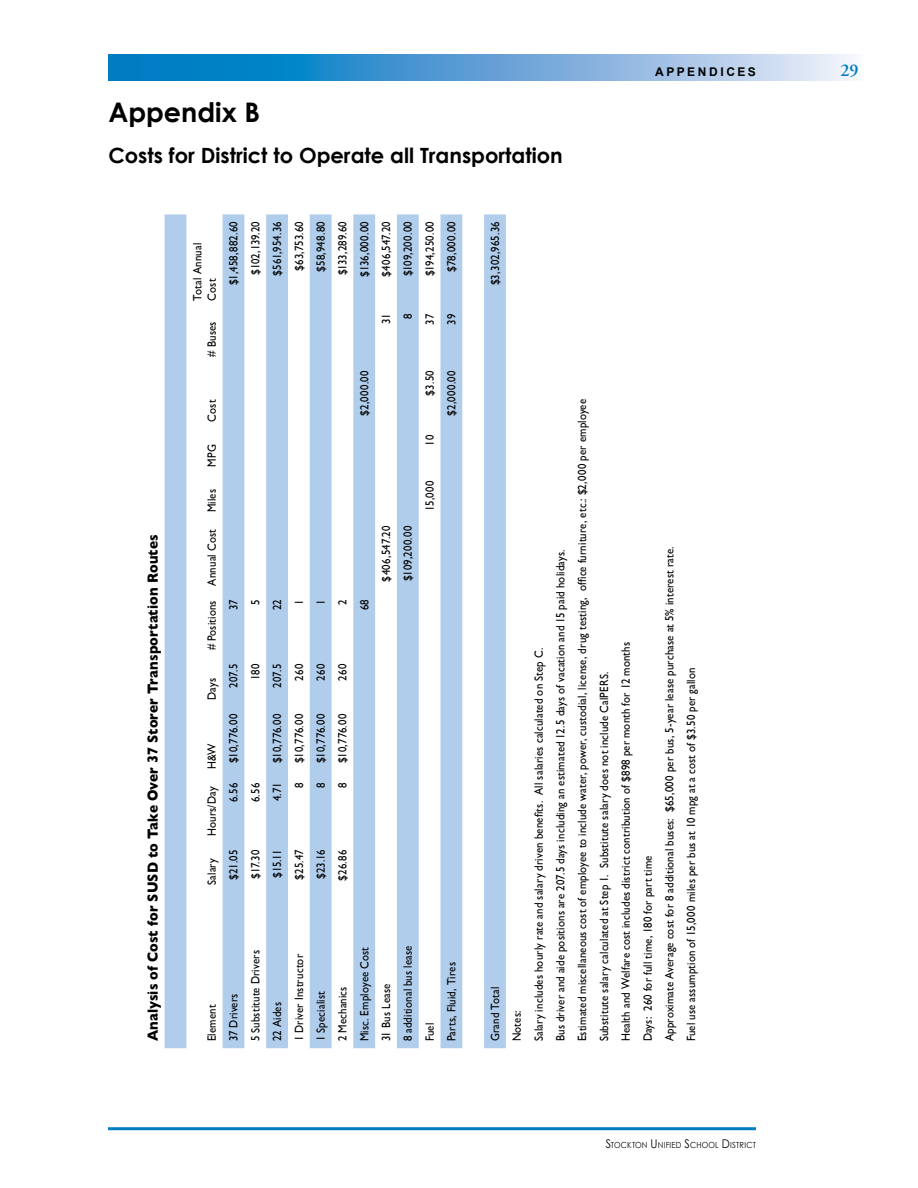
<style>
.page{position:relative;width:918px;height:1188px;background:#fff}
.page>*{position:absolute;margin:0;border:0;box-sizing:border-box;transform-origin:0 0}
.t1{font:700 27px "Century Gothic";color:#000}
.t2{font:700 21px "Century Gothic";color:#000}
.t3{font:600 18px "Adobe Garamond Pro";color:#007cc3}
.t4{font:700 15px "Gill Sans";letter-spacing:.01em;color:#000;scale:.9 1}
.t5{font:12px/21.8px "Gill Sans";letter-spacing:.02em;color:#000;scale:.9 1}
.t6{font:700 12px "Arial";letter-spacing:.215em;color:#000}
.t7{font:8.4px "Century Gothic";letter-spacing:.03em;color:#000;scale:.9 1}
.s1{font-size:12px}
</style>
<div class="page">
<hr style="left:108px;top:1127px;width:648px;height:3px;background:#007cc3">
<svg style="left:108px;top:54px;width:744px;height:27px;background:#60a6d8"></svg>
<svg style="left:165px;top:214px;width:341px;height:834px"></svg>
<h1 class="t1" style="left:108px;top:95px;width:153px">Appendix B</h1>
<h2 class="t2" style="left:108px;top:142px;width:456px">Costs for District to Operate all Transportation</h2>
<p class="t5" style="left:190px;top:301px;width:65px;line-height:14.4px;rotate:-90deg">Total Annual<br>Cost</p>
<p class="t5" style="left:201px;top:357px;width:41px;rotate:-90deg"># Buses</p>
<p class="t5" style="left:223px;top:285px;width:73px;rotate:-90deg">$1,458,882.60</p>
<p class="t5" style="left:244px;top:275px;width:61px;rotate:-90deg">$102,139.20</p>
<p class="t5" style="left:266px;top:276px;width:62px;rotate:-90deg">$561,954.36</p>
<p class="t5" style="left:288px;top:271px;width:57px;rotate:-90deg">$63,753.60</p>
<p class="t5" style="left:310px;top:272px;width:58px;rotate:-90deg">$58,948.80</p>
<p class="t5" style="left:332px;top:275px;width:62px;rotate:-90deg">$133,289.60</p>
<p class="t5" style="left:353px;top:277px;width:63px;rotate:-90deg">$136,000.00</p>
<p class="t5" style="left:375px;top:277px;width:64px;rotate:-90deg">$406,547.20</p>
<p class="t5" style="left:397px;top:276px;width:63px;rotate:-90deg">$109,200.00</p>
<p class="t5" style="left:419px;top:276px;width:63px;rotate:-90deg">$194,250.00</p>
<p class="t5" style="left:441px;top:272px;width:58px;rotate:-90deg">$78,000.00</p>
<p class="t5" style="left:375px;top:324px;width:13px;rotate:-90deg">31</p>
<p class="t5" style="left:397px;top:319px;width:7px;rotate:-90deg">8</p>
<p class="t5" style="left:419px;top:325px;width:13px;rotate:-90deg">37</p>
<p class="t5" style="left:441px;top:325px;width:14px;rotate:-90deg">39</p>
<p class="t5" style="left:484px;top:285px;width:73px;rotate:-90deg">$3,302,965.36</p>
<p class="t6" style="left:704px;top:64px;width:53px">DRAFT</p>
<h3 class="t3" style="left:841px;top:60px;width:20px">29</h3>
<p class="t6" style="left:655px;top:64px;width:102px">APPENDICES</p>
<p class="t4" style="left:141px;top:1041px;width:565px;rotate:-90deg">Analysis of Cost for SUSD to Take Over 37 Storer Transportation Routes</p>
<p class="t5" style="left:201px;top:422px;width:26px;rotate:-90deg">Cost</p>
<p class="t5" style="left:201px;top:467px;width:27px;rotate:-90deg">MPG</p>
<p class="t5" style="left:201px;top:512px;width:27px;rotate:-90deg">Miles</p>
<p class="t5" style="left:201px;top:650px;width:136px;rotate:-90deg"># Positions Annual Cost</p>
<p class="t5" style="left:201px;top:700px;width:26px;rotate:-90deg">Days</p>
<p class="t5" style="left:201px;top:769px;width:30px;rotate:-90deg">H&amp;W</p>
<p class="t5" style="left:201px;top:836px;width:57px;rotate:-90deg">Hours/Day</p>
<p class="t5" style="left:201px;top:885px;width:31px;rotate:-90deg">Salary</p>
<p class="t5" style="left:223px;top:610px;width:13px;rotate:-90deg">37</p>
<p class="t5" style="left:223px;top:688px;width:28px;rotate:-90deg">207.5</p>
<p class="t5" style="left:223px;top:763px;width:56px;rotate:-90deg">$10,776.00</p>
<p class="t5" style="left:223px;top:802px;width:23px;rotate:-90deg">6.56</p>
<p class="t5" style="left:223px;top:880px;width:35px;rotate:-90deg">$21.05</p>
<p class="t5" style="left:244px;top:605px;width:8px;rotate:-90deg">5</p>
<p class="t5" style="left:244px;top:680px;width:20px;rotate:-90deg">180</p>
<p class="t5" style="left:244px;top:802px;width:23px;rotate:-90deg">6.56</p>
<p class="t5" style="left:244px;top:879px;width:34px;rotate:-90deg">$17.30</p>
<p class="t5" style="left:353px;top:416px;width:52px;rotate:-90deg">$2,000.00</p>
<p class="t5" style="left:419px;top:396px;width:30px;rotate:-90deg">$3.50</p>
<p class="t5" style="left:419px;top:446px;width:13px;rotate:-90deg">10</p>
<p class="t5" style="left:441px;top:416px;width:52px;rotate:-90deg">$2,000.00</p>
<p class="t5" style="left:266px;top:610px;width:14px;rotate:-90deg">22</p>
<p class="t5" style="left:288px;top:605px;width:8px;rotate:-90deg">1</p>
<p class="t5" style="left:310px;top:605px;width:8px;rotate:-90deg">1</p>
<p class="t5" style="left:332px;top:605px;width:8px;rotate:-90deg">2</p>
<p class="t5" style="left:353px;top:610px;width:14px;rotate:-90deg">68</p>
<p class="t5" style="left:375px;top:582px;width:64px;rotate:-90deg">$406,547.20</p>
<p class="t5" style="left:397px;top:581px;width:63px;rotate:-90deg">$109,200.00</p>
<p class="t5" style="left:419px;top:511px;width:35px;rotate:-90deg">15,000</p>
<p class="t5" style="left:266px;top:688px;width:28px;rotate:-90deg">207.5</p>
<p class="t5" style="left:288px;top:681px;width:20px;rotate:-90deg">260</p>
<p class="t5" style="left:310px;top:681px;width:20px;rotate:-90deg">260</p>
<p class="t5" style="left:332px;top:681px;width:20px;rotate:-90deg">260</p>
<p class="t5" style="left:266px;top:763px;width:56px;rotate:-90deg">$10,776.00</p>
<p class="t5" style="left:288px;top:763px;width:56px;rotate:-90deg">$10,776.00</p>
<p class="t5" style="left:310px;top:763px;width:56px;rotate:-90deg">$10,776.00</p>
<p class="t5" style="left:332px;top:763px;width:56px;rotate:-90deg">$10,776.00</p>
<p class="t5" style="left:266px;top:801px;width:22px;rotate:-90deg">4.71</p>
<p class="t5" style="left:288px;top:788px;width:8px;rotate:-90deg">8</p>
<p class="t5" style="left:310px;top:788px;width:8px;rotate:-90deg">8</p>
<p class="t5" style="left:332px;top:788px;width:8px;rotate:-90deg">8</p>
<p class="t5" style="left:266px;top:878px;width:33px;rotate:-90deg">$15.11</p>
<p class="t5" style="left:288px;top:880px;width:35px;rotate:-90deg">$25.47</p>
<p class="t5" style="left:310px;top:879px;width:34px;rotate:-90deg">$23.16</p>
<p class="t5" style="left:332px;top:881px;width:36px;rotate:-90deg">$26.86</p>
<p class="t5" style="left:201px;top:1041px;width:42px;rotate:-90deg">Element</p>
<p class="t5" style="left:223px;top:1041px;width:55px;rotate:-90deg">37 Drivers</p>
<p class="t5" style="left:244px;top:1041px;width:103px;rotate:-90deg">5 Substitute Drivers</p>
<p class="t5" style="left:266px;top:1041px;width:45px;rotate:-90deg">22 Aides</p>
<p class="t5" style="left:288px;top:1041px;width:99px;rotate:-90deg">1 Driver Instructor</p>
<p class="t5" style="left:310px;top:1041px;width:57px;rotate:-90deg">1 Specialist</p>
<p class="t5" style="left:332px;top:1041px;width:63px;rotate:-90deg">2 Mechanics</p>
<p class="t5" style="left:353px;top:1041px;width:106px;rotate:-90deg">Misc. Employee Cost</p>
<p class="t5" style="left:375px;top:1041px;width:66px;rotate:-90deg">31 Bus Lease</p>
<p class="t5" style="left:397px;top:1041px;width:108px;rotate:-90deg">8 additional bus lease</p>
<p class="t5" style="left:419px;top:1041px;width:22px;rotate:-90deg">Fuel</p>
<p class="t5" style="left:441px;top:1041px;width:90px;rotate:-90deg">Parts, Fluid, Tires</p>
<p class="t5" style="left:484px;top:1041px;width:62px;rotate:-90deg">Grand Total</p>
<p class="t5" style="left:506px;top:1041px;width:715px;rotate:-90deg">Notes:<br>Salary includes hourly rate and salary driven benefits. All salaries calculated on Step C.<br>Bus driver and aide positions are 207.5 days including an estimated 12.5 days of vacation and 15 paid holidays.<br>Estimated miscellaneous cost of employee to include water, power, custodial, license, drug testing, office furniture, etc.: $2,000 per employee Substitute salary calculated at Step 1. Substitute salary does not include CalPERS.<br>Health and Welfare cost includes district contribution of $898 per month for 12 months<br>Days: 260 for full time, 180 for part time<br>Approximate Average cost for 8 additional buses: $65,000 per bus, 5-year lease purchase at 5% interest rate.<br>Fuel use assumption of 15,000 miles per bus at 10 mpg at a cost of $3.50 per gallon</p>
<p class="t7" style="left:606px;top:1139px;width:168px"><span class="s1">S</span>TOCKTON <span class="s1">U</span>NIFIED <span class="s1">S</span>CHOOL <span class="s1">D</span> ISTRICT</p>
</div>
